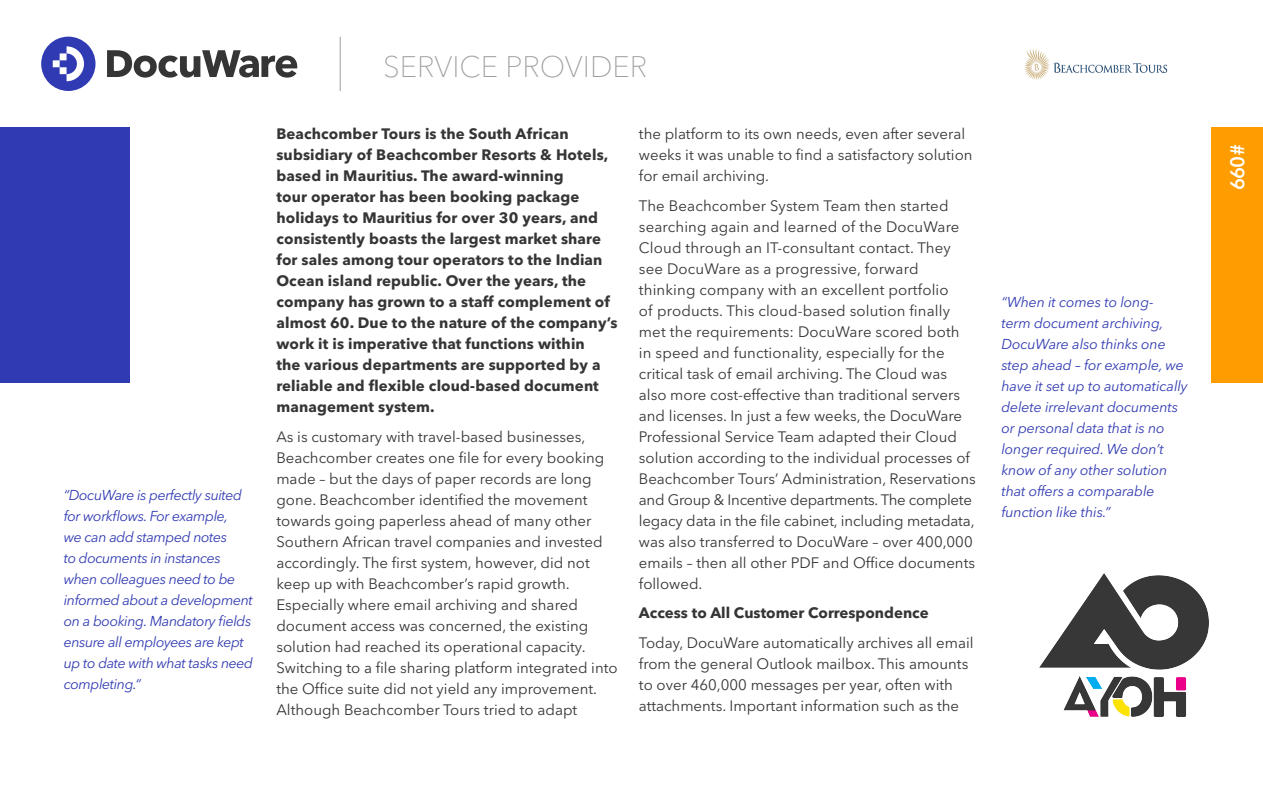
<style>
.page{position:relative;width:1263px;height:787px;background:#fff}
.page>*{position:absolute;margin:0;border:0;box-sizing:border-box;transform-origin:0 0}
.t1{font:100 29.4px "Avenir Next LT Pro";color:#9e9e9e}
.t2{font:600 19.5px "Avenir Next LT Pro";color:#fff}
.t3{font:15px/21px "Avenir Next LT Pro";color:#353535}
.t4{font:700 15px/21px "Avenir Next LT Pro";letter-spacing:.01em;color:#353535}
.t5{font:italic 14.25px/21px "Avenir Next LT Pro";letter-spacing:-.02em;color:#303ab2}
</style>
<div class="page">
<svg style="left:41px;top:37px;width:55px;height:54px"></svg>
<svg style="left:107px;top:50px;width:190px;height:28px"></svg>
<hr style="left:340px;top:37px;width:1px;height:54px;background:#9e9e9e">
<div style="left:1212px;top:128px;width:51px;height:255px;background:#ff9d00"></div>
<div style="left:0;top:128px;width:130px;height:255px;background:#303ab2"></div>
<img style="left:1024px;top:49px;width:144px;height:31px">
<img style="left:1040px;top:573px;width:168px;height:144px">
<p class="t5" style="left:64px;top:484px;width:191px">“DocuWare is perfectly suited for workflows. For example,<br>we can add stamped notes<br>to documents in instances when colleagues need to be informed about a development on a booking. Mandatory fields ensure all employees are kept up to date with what tasks need completing.“</p>
<h1 class="t1" style="left:383px;top:49px;width:266px">SERVICE PROVIDER</h1>
<p class="t4" style="left:276px;top:123px;width:294px">Beachcomber Tours is the South African</p>
<p class="t4" style="left:276px;top:144px;width:343px">subsidiary of Beachcomber Resorts &amp; Hotels, based in Mauritius. The award-winning<br>tour operator has been booking package holidays to Mauritius for over 30 years, and consistently boasts the largest market share for sales among tour operators to the Indian Ocean island republic. Over the years, the company has grown to a staff complement of almost 60. Due to the nature of the company’s work it is imperative that functions within<br>the various departments are supported by a reliable and flexible cloud-based document management system.</p>
<p class="t3" style="left:276px;top:426px;width:343px">As is customary with travel-based businesses, Beachcomber creates one file for every booking made – but the days of paper records are long gone. Beachcomber identified the movement towards going paperless ahead of many other Southern African travel companies and invested accordingly. The first system, however, did not keep up with Beachcomber’s rapid growth.<br>Especially where email archiving and shared document access was concerned, the existing solution had reached its operational capacity.<br>Switching to a file sharing platform integrated into the Office suite did not yield any improvement.<br>Although Beachcomber Tours tried to adapt</p>
<p class="t3" style="left:639px;top:123px;width:335px">the platform to its own needs, even after several weeks it was unable to find a satisfactory solution for email archiving.</p>
<p class="t3" style="left:639px;top:195px;width:338px">The Beachcomber System Team then started searching again and learned of the DocuWare Cloud through an IT-consultant contact. They see DocuWare as a progressive, forward thinking company with an excellent portfolio<br>of products. This cloud-based solution finally met the requirements: DocuWare scored both in speed and functionality, especially for the critical task of email archiving. The Cloud was also more cost-effective than traditional servers and licenses. In just a few weeks, the DocuWare Professional Service Team adapted their Cloud solution according to the individual processes of Beachcomber Tours’ Administration, Reservations and Group &amp; Incentive departments. The complete legacy data in the file cabinet, including metadata, was also transferred to DocuWare – over 400,000 emails – then all other PDF and Office documents followed.</p>
<p class="t4" style="left:639px;top:602px;width:291px">Access to All Customer Correspondence</p>
<p class="t3" style="left:639px;top:632px;width:336px">Today, DocuWare automatically archives all email from the general Outlook mailbox. This amounts to over 460,000 messages per year, often with attachments. Important information such as the</p>
<p class="t5" style="left:1001px;top:291px;width:188px">“When it comes to long-<br>term document archiving,<br>DocuWare also thinks one step ahead – for example, we have it set up to automatically delete irrelevant documents or personal data that is no longer required. We don’t know of any other solution that offers a comparable function like this.”</p>
<h2 class="t2" style="left:1249px;top:144px;width:47px;rotate:90deg">#099</h2>
</div>
